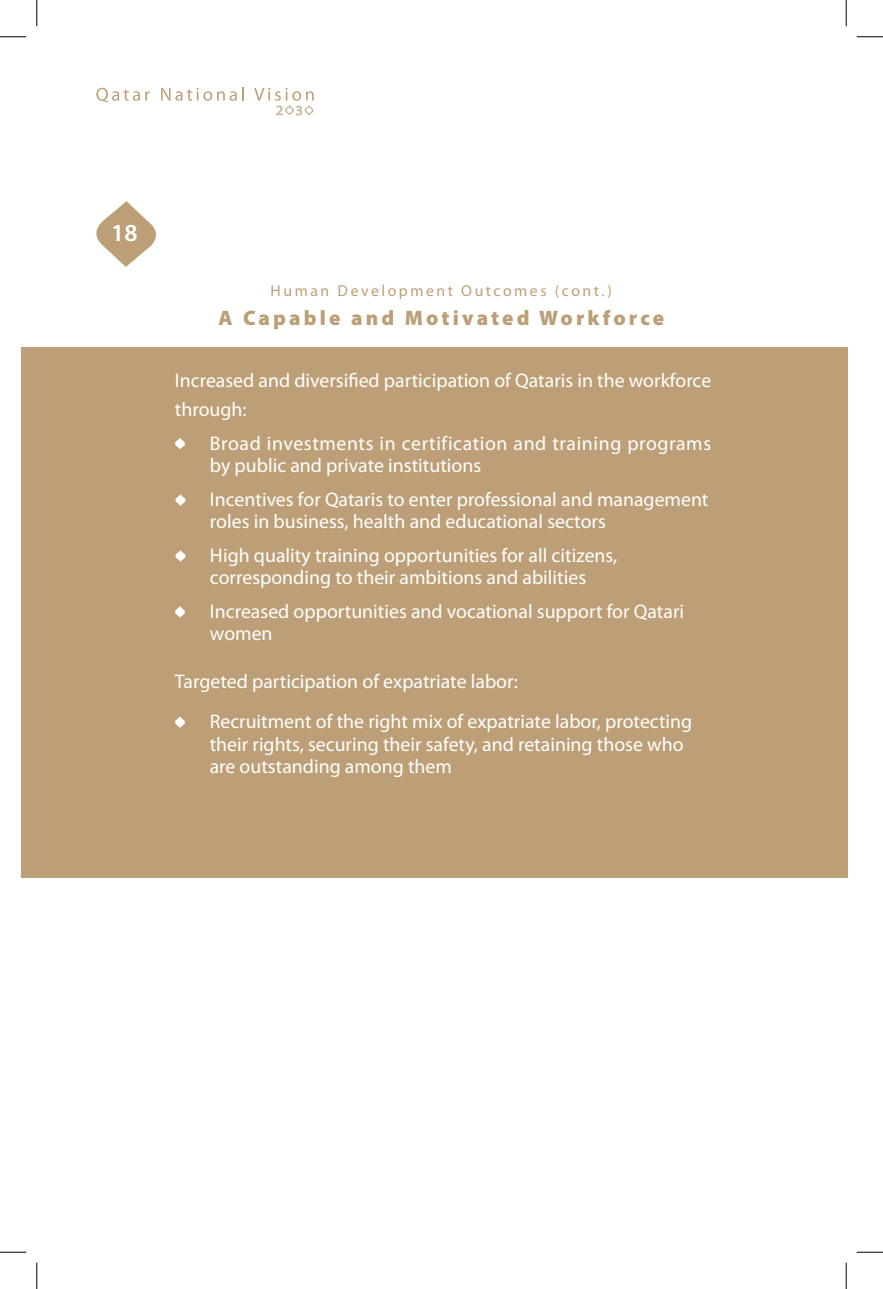
<style>
.page{position:relative;width:883px;height:1289px;background:#fff}
.page>*{position:absolute;margin:0;border:0;box-sizing:border-box;transform-origin:0 0}
.t1{font:600 24.5px "Myriad Pro";color:#fff}
.t2{font:900 21px "Myriad Pro";letter-spacing:.15em;color:#bc9f76}
.t3{font:19.78px/22.8px "Myriad Pro";color:#fff}
.t4{font:19.78px/22.8px "Myriad Pro";letter-spacing:.025em;color:#fff}
.t5{font:15.75px "Myriad Pro";letter-spacing:.16em;color:#bc9f76}
</style>
<div class="page">
<svg style="left:96px;top:88px;width:54px;height:14px"></svg>
<svg style="left:161px;top:87px;width:83px;height:14px"></svg>
<svg style="left:254px;top:88px;width:59px;height:28px"></svg>
<svg style="left:96px;top:201px;width:60px;height:66px"></svg>
<div style="left:22px;top:347px;width:825px;height:530px;background:#bc9f76"></div>
<svg style="left:175px;top:438px;width:10px;height:11px"></svg>
<svg style="left:175px;top:495px;width:11px;height:11px"></svg>
<svg style="left:175px;top:550px;width:11px;height:11px"></svg>
<svg style="left:175px;top:606px;width:10px;height:11px"></svg>
<svg style="left:175px;top:717px;width:10px;height:11px"></svg>
<svg style="left:0;top:36px;width:26px;height:1px"></svg>
<svg style="left:856px;top:36px;width:26px;height:1px"></svg>
<svg style="left:0;top:1252px;width:26px;height:1px"></svg>
<svg style="left:856px;top:1252px;width:26px;height:1px"></svg>
<svg style="left:36px;top:0;width:1px;height:26px"></svg>
<svg style="left:36px;top:1263px;width:1px;height:26px"></svg>
<svg style="left:845px;top:0;width:1px;height:26px"></svg>
<svg style="left:845px;top:1263px;width:1px;height:26px"></svg>
<p class="t1" style="left:111px;top:217px;width:28px">18</p>
<p class="t5" style="left:270px;top:280px;width:342px">Human Development Outcomes (cont.)</p>
<p class="t2" style="left:218px;top:304px;width:447px">A Capable and Motivated Workforce</p>
<p class="t3" style="left:175px;top:365px;width:537px;line-height:29.8px">Increased and diversified participation of Qataris in the workforce through:</p>
<p class="t4" style="left:210px;top:431px;width:502px">Broad investments in certification and training programs by public and private institutions</p>
<p class="t3" style="left:210px;top:487px;width:500px">Incentives for Qataris to enter professional and management roles in business, health and educational sectors</p>
<p class="t3" style="left:210px;top:543px;width:408px">High quality training opportunities for all citizens, corresponding to their ambitions and abilities</p>
<p class="t3" style="left:210px;top:599px;width:475px">Increased opportunities and vocational support for Qatari women</p>
<p class="t3" style="left:175px;top:669px;width:344px">Targeted participation of expatriate labor:</p>
<p class="t3" style="left:209px;top:710px;width:484px">Recruitment of the right mix of expatriate labor, protecting their rights, securing their safety, and retaining those who are outstanding among them</p>
</div>
